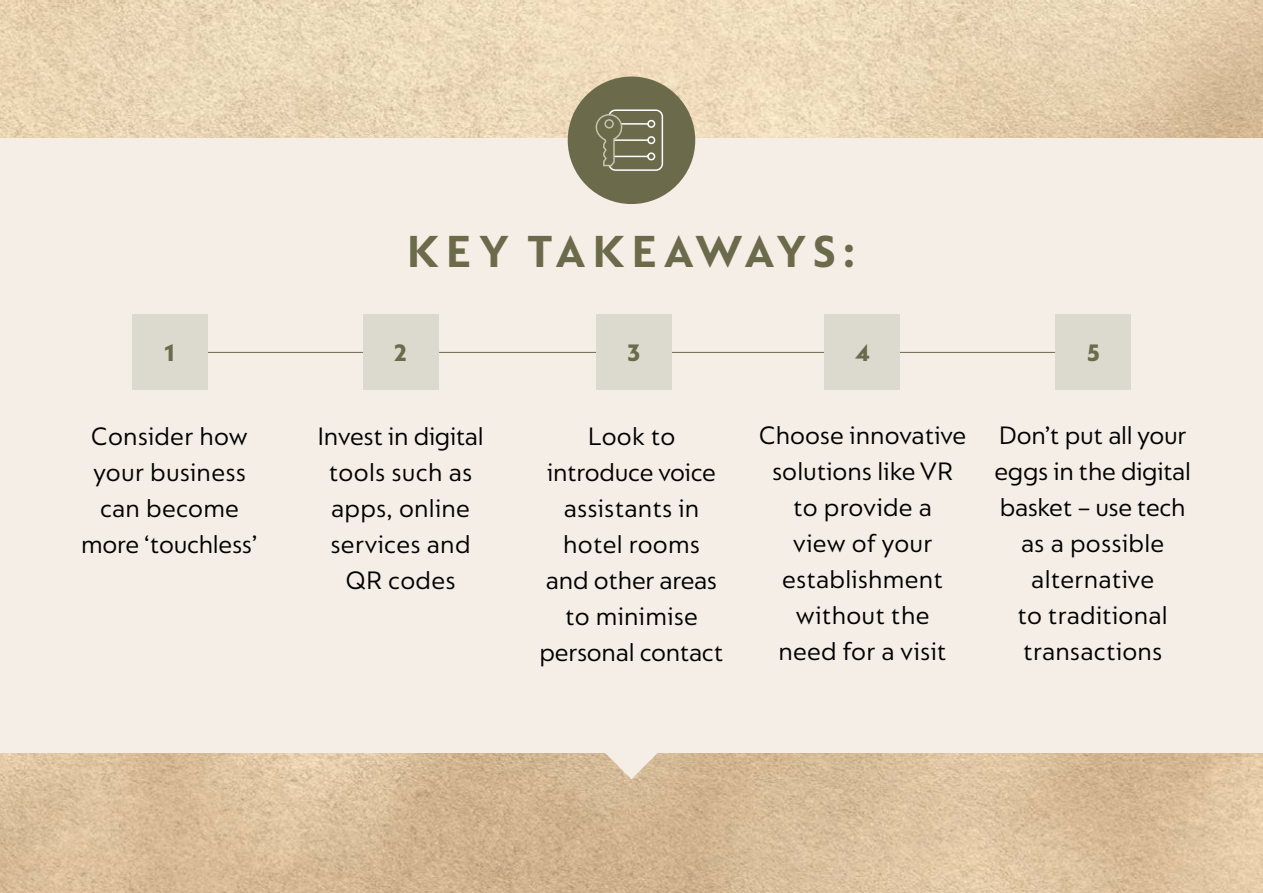
<style>
.page{position:relative;width:1263px;height:893px;background:#fff}
.page>*{position:absolute;margin:0;border:0;box-sizing:border-box;transform-origin:0 0}
.t1{font:700 48px "Nespresso Lucas";letter-spacing:.12em;color:#6b6a4b}
.t2{font:27px/36px "Nespresso Lucas";color:#000;text-align:center}
.t3{font:25.5px "Nespresso Lucas Xtra Bd";color:#6b6a4b}
</style>
<div class="page">
<img style="left:0;top:0;width:1263px;height:893px">
<div style="left:0;top:138px;width:1263px;height:615px;background:#f5eee6"></div>
<hr style="left:207px;top:352px;width:849px;height:1px;background:#6b6a4b">
<div style="left:568px;top:77px;width:127px;height:127px;background:#6b6a4b;border-radius:50%"></div>
<svg style="left:595px;top:109px;width:69px;height:62px"></svg>
<div style="left:1056px;top:315px;width:75px;height:75px;background:#dcdacf"></div>
<div style="left:825px;top:315px;width:75px;height:75px;background:#dcdacf"></div>
<div style="left:596px;top:315px;width:75px;height:75px;background:#dcdacf"></div>
<div style="left:363px;top:315px;width:75px;height:75px;background:#dcdacf"></div>
<div style="left:132px;top:315px;width:75px;height:75px;background:#dcdacf"></div>
<svg style="left:605px;top:753px;width:53px;height:26px"></svg>
<h1 class="t1" style="left:407px;top:224px;width:451px">KEY TAKEAWAYS:</h1>
<p class="t3" style="left:164px;top:338px;width:13px">1</p>
<p class="t3" style="left:393px;top:338px;width:15px">2</p>
<p class="t3" style="left:626px;top:338px;width:16px">3</p>
<p class="t3" style="left:855px;top:338px;width:16px">4</p>
<p class="t3" style="left:1086px;top:338px;width:16px">5</p>
<p class="t2" style="left:81px;top:417px;width:178px">Consider how your business can become more ‘touchless’</p>
<p class="t2" style="left:317px;top:417px;width:168px">Invest in digital tools such as apps, online services and<br>QR codes</p>
<p class="t2" style="left:540px;top:417px;width:185px">Look to introduce voice assistants in hotel rooms and other areas to minimise personal contact</p>
<p class="t2" style="left:759px;top:417px;width:209px">Choose innovative solutions like VR to provide a<br>view of your establishment without the<br>need for a visit</p>
<p class="t2" style="left:994px;top:417px;width:198px">Don’t put all your eggs in the digital basket – use tech as a possible alternative<br>to traditional transactions</p>
</div>
